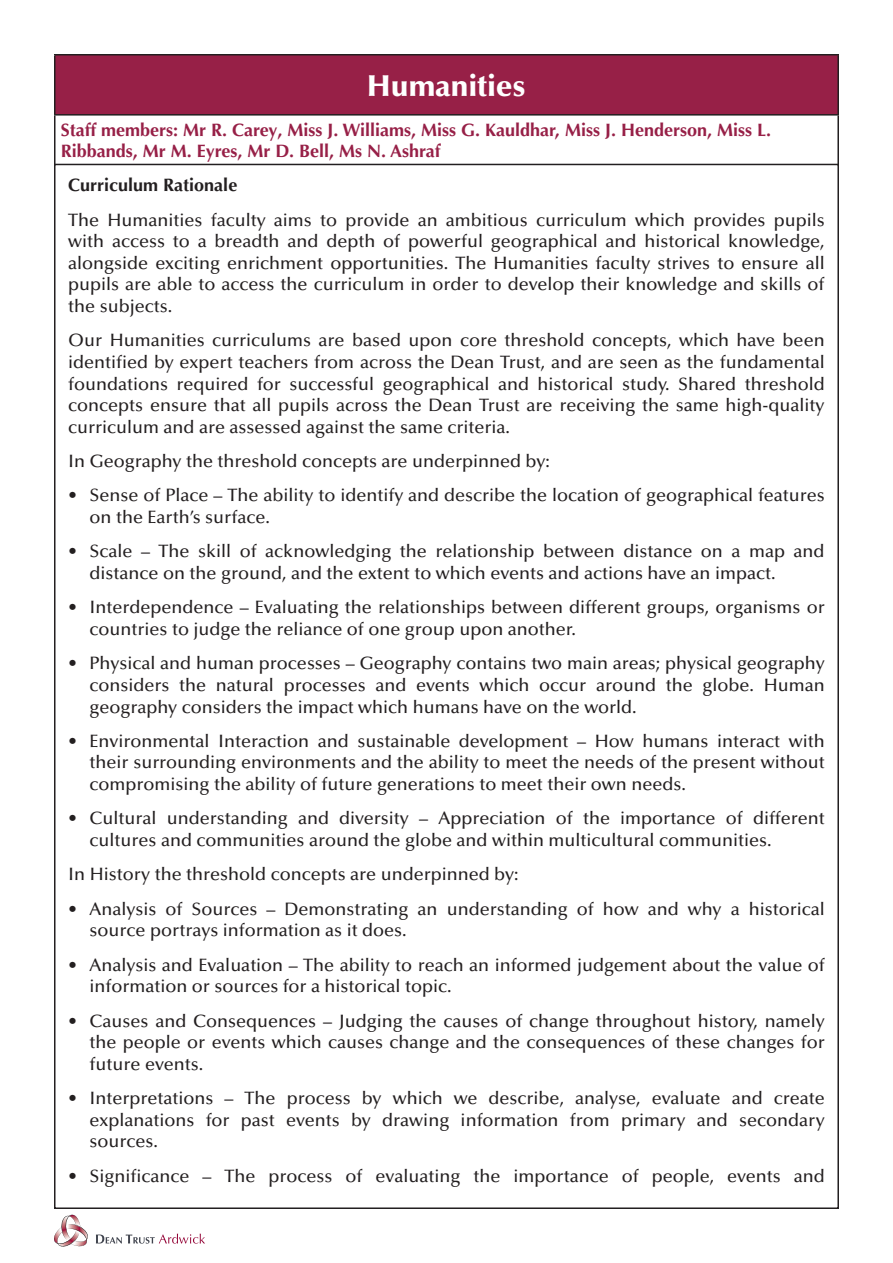
<style>
.page{position:relative;width:893px;height:1263px;background:#fff}
.page>*{position:absolute;margin:0;border:0;box-sizing:border-box;transform-origin:0 0}
.Main_Title{font:900 30px "Optima LT Pro";color:#fff}
.Main_Text{font:500 18px/21.6px "Optima LT Pro";color:#231f20;text-align:justify}
.Staff_Names{font:700 18px/21.6px "Optima LT Pro";color:#972047}
.Main_Text-2{font:700 18px "Optima LT Pro";color:#231f20}
</style>
<div class="page">
<svg style="left:54px;top:1215px;width:34px;height:32px"></svg>
<svg style="left:96px;top:1234px;width:109px;height:9px"></svg>
<div style="left:55px;top:55px;width:783px;height:60px;background:#972047"></div>
<hr style="left:54px;top:54px;width:785px;height:2px;background:#231f20">
<hr style="left:54px;top:56px;width:2px;height:58px;background:#231f20">
<hr style="left:837px;top:56px;width:2px;height:58px;background:#231f20">
<hr style="left:54px;top:114px;width:785px;height:2px;background:#231f20">
<hr style="left:54px;top:116px;width:2px;height:49px;background:#231f20">
<hr style="left:837px;top:116px;width:2px;height:49px;background:#231f20">
<p class="Main_Title" style="left:367px;top:67px;width:160px">Humanities</p>
<p class="Staff_Names" style="left:61px;top:119px;width:712px">Staff members: Mr R. Carey, Miss J. Williams, Miss G. Kauldhar, Miss J. Henderson, Miss L.<br>Ribbands, Mr M. Eyres, Mr D. Bell, Ms N. Ashraf</p>
<p class="Main_Text-2" style="left:68px;top:174px;width:171px">Curriculum Rationale</p>
<p class="Main_Text" style="left:68px;top:208px;width:758px">The Humanities faculty aims to provide an ambitious curriculum which provides pupils with access to a breadth and depth of powerful geographical and historical knowledge, alongside exciting enrichment opportunities. The Humanities faculty strives to ensure all pupils are able to access the curriculum in order to develop their knowledge and skills of the subjects.</p>
<p class="Main_Text" style="left:68px;top:329px;width:758px">Our Humanities curriculums are based upon core threshold concepts, which have been identified by expert teachers from across the Dean Trust, and are seen as the fundamental foundations required for successful geographical and historical study. Shared threshold concepts ensure that all pupils across the Dean Trust are receiving the same high-quality curriculum and are assessed against the same criteria.</p>
<p class="Main_Text" style="left:68px;top:450px;width:483px">In Geography the threshold concepts are underpinned by:</p>
<p class="Main_Text" style="left:90px;top:484px;width:737px;text-indent:-21px">• Sense of Place – The ability to identify and describe the location of geographical features on the Earth’s surface.</p>
<p class="Main_Text" style="left:90px;top:540px;width:737px;text-indent:-21px">• Scale – The skill of acknowledging the relationship between distance on a map and distance on the ground, and the extent to which events and actions have an impact.</p>
<p class="Main_Text" style="left:90px;top:596px;width:737px;text-indent:-21px">• Interdependence – Evaluating the relationships between different groups, organisms or countries to judge the reliance of one group upon another.</p>
<p class="Main_Text" style="left:90px;top:652px;width:737px;text-indent:-21px">• Physical and human processes – Geography contains two main areas; physical geography considers the natural processes and events which occur around the globe. Human geography considers the impact which humans have on the world.</p>
<p class="Main_Text" style="left:90px;top:730px;width:737px;text-indent:-21px">• Environmental Interaction and sustainable development – How humans interact with their surrounding environments and the ability to meet the needs of the present without compromising the ability of future generations to meet their own needs.</p>
<p class="Main_Text" style="left:90px;top:807px;width:737px;text-indent:-21px">• Cultural understanding and diversity – Appreciation of the importance of different cultures and communities around the globe and within multicultural communities.</p>
<p class="Main_Text" style="left:68px;top:863px;width:452px">In History the threshold concepts are underpinned by:</p>
<p class="Main_Text" style="left:90px;top:898px;width:737px;text-indent:-21px">• Analysis of Sources – Demonstrating an understanding of how and why a historical source portrays information as it does.</p>
<p class="Main_Text" style="left:90px;top:954px;width:737px;text-indent:-21px">• Analysis and Evaluation – The ability to reach an informed judgement about the value of information or sources for a historical topic.</p>
<p class="Main_Text" style="left:90px;top:1010px;width:737px;text-indent:-21px">• Causes and Consequences – Judging the causes of change throughout history, namely the people or events which causes change and the consequences of these changes for future events.</p>
<p class="Main_Text" style="left:90px;top:1087px;width:737px;text-indent:-21px">• Interpretations – The process by which we describe, analyse, evaluate and create explanations for past events by drawing information from primary and secondary sources.</p>
<p class="Main_Text" style="left:68px;top:1165px;width:758px">• Significance – The process of evaluating the importance of people, events and</p>
</div>
